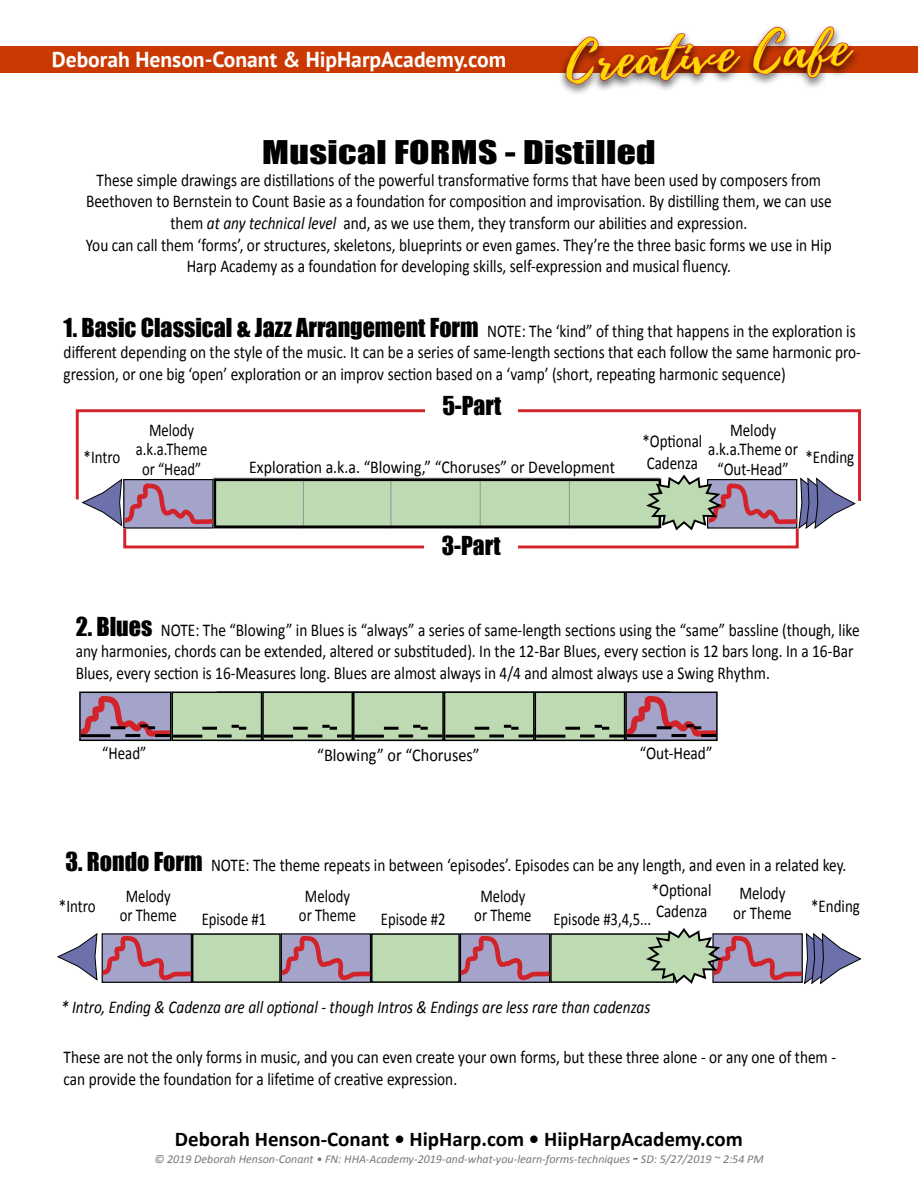
<style>
.page{position:relative;width:918px;height:1188px;background:#fff}
.page>*{position:absolute;margin:0;border:0;box-sizing:border-box;transform-origin:0 0}
.t1{font:48.15px "Playlist Script";color:#fcd901;scale:1.26 1}
.t2{font:30px "Impact";letter-spacing:.01em;color:#000;scale:1.25 1}
.t3{font:24px "Impact";color:#000}
.t4{font:700 21.6px "PT Sans";color:#fff}
.t5{font:700 21px "Calibri";color:#000}
.t6{font:18px/21.6px "Calibri";color:#000;scale:.85 1}
.t7{font:18px/21.6px "Calibri";color:#000;scale:.83 1}
.t8{font:18px/19.5px "Calibri";color:#000;text-align:center;scale:.81 1}
.t9{font:italic 18px "Calibri";color:#000;scale:.85 1}
.t10{font:18px "Calibri";color:#000;scale:.88 1}
.t11{font:18px "Calibri";color:#000;scale:.9 1}
.t12{font:italic 12px "Calibri";color:#77787b}
.s1{font-style:italic}
.s2{font-family:"Impact";font-size:24px}
.s3{font-weight:700;font-size:18px}
</style>
<div class="page">
<div style="left:172px;top:692px;width:90px;height:48px;background:#bddab3"></div>
<div style="left:172px;top:692px;width:90px;height:49px;border:2px solid #000"></div>
<hr style="left:173px;top:735px;width:29px;height:3px;background:#000">
<hr style="left:246px;top:735px;width:15px;height:3px;background:#000">
<hr style="left:202px;top:727px;width:15px;height:3px;background:#000">
<hr style="left:217px;top:735px;width:15px;height:3px;background:#000">
<svg style="left:232px;top:725px;width:14px;height:5px"></svg>
<div style="left:263px;top:692px;width:89px;height:48px;background:#bddab3"></div>
<div style="left:262px;top:692px;width:91px;height:49px;border:2px solid #000"></div>
<hr style="left:264px;top:735px;width:29px;height:3px;background:#000">
<hr style="left:337px;top:735px;width:15px;height:3px;background:#000">
<hr style="left:293px;top:727px;width:15px;height:3px;background:#000">
<hr style="left:308px;top:735px;width:14px;height:3px;background:#000">
<svg style="left:322px;top:725px;width:15px;height:5px"></svg>
<div style="left:354px;top:692px;width:89px;height:48px;background:#bddab3"></div>
<div style="left:353px;top:692px;width:91px;height:49px;border:2px solid #000"></div>
<hr style="left:355px;top:735px;width:29px;height:3px;background:#000">
<hr style="left:428px;top:735px;width:14px;height:3px;background:#000">
<hr style="left:384px;top:727px;width:15px;height:3px;background:#000">
<hr style="left:399px;top:735px;width:14px;height:3px;background:#000">
<svg style="left:413px;top:725px;width:15px;height:5px"></svg>
<div style="left:445px;top:692px;width:89px;height:48px;background:#bddab3"></div>
<div style="left:444px;top:692px;width:91px;height:49px;border:2px solid #000"></div>
<hr style="left:445px;top:735px;width:30px;height:3px;background:#000">
<hr style="left:519px;top:735px;width:14px;height:3px;background:#000">
<hr style="left:475px;top:727px;width:14px;height:3px;background:#000">
<hr style="left:489px;top:735px;width:15px;height:3px;background:#000">
<svg style="left:504px;top:725px;width:15px;height:5px"></svg>
<div style="left:535px;top:692px;width:90px;height:48px;background:#bddab3"></div>
<div style="left:535px;top:692px;width:90px;height:49px;border:2px solid #000"></div>
<hr style="left:536px;top:735px;width:29px;height:3px;background:#000">
<hr style="left:609px;top:735px;width:15px;height:3px;background:#000">
<hr style="left:565px;top:727px;width:15px;height:3px;background:#000">
<hr style="left:580px;top:735px;width:15px;height:3px;background:#000">
<svg style="left:595px;top:725px;width:14px;height:5px"></svg>
<div style="left:79px;top:692px;width:93px;height:49px;border:2px solid #000"></div>
<svg style="left:79px;top:694px;width:97px;height:46px;background:#9a7c96"></svg>
<div style="left:625px;top:692px;width:93px;height:49px;border:2px solid #000"></div>
<svg style="left:621px;top:694px;width:97px;height:46px;background:#997b96"></svg>
<div style="left:193px;top:934px;width:87px;height:48px;background:#bddab3"></div>
<div style="left:192px;top:933px;width:89px;height:50px;border:1px solid #000"></div>
<div style="left:372px;top:934px;width:87px;height:48px;background:#bddab3"></div>
<div style="left:371px;top:933px;width:89px;height:50px;border:1px solid #000"></div>
<div style="left:551px;top:934px;width:123px;height:48px;background:#bddab3"></div>
<div style="left:550px;top:933px;width:124px;height:50px;border:1px solid #000"></div>
<svg style="left:57px;top:933px;width:139px;height:50px"></svg>
<svg style="left:277px;top:934px;width:98px;height:49px;background:#9e85a0"></svg>
<svg style="left:456px;top:934px;width:98px;height:49px;background:#9e85a0"></svg>
<svg style="left:643px;top:928px;width:219px;height:57px"></svg>
<div style="left:124px;top:480px;width:89px;height:48px;background:#a4a3ca"></div>
<svg style="left:85px;top:504px;width:129px;height:22px"></svg>
<div style="left:302px;top:478px;width:90px;height:51px;background:#bddab3;border:1px solid #939598"></div>
<div style="left:214px;top:478px;width:90px;height:51px;background:#bddab3;border:1px solid #939598"></div>
<div style="left:391px;top:478px;width:90px;height:51px;background:#bddab3;border:1px solid #939598"></div>
<div style="left:480px;top:478px;width:90px;height:51px;background:#bddab3;border:1px solid #939598"></div>
<div style="left:569px;top:478px;width:90px;height:51px;background:#bddab3;border:1px solid #939598"></div>
<div style="left:214px;top:479px;width:447px;height:49px;border:3px solid #000"></div>
<svg style="left:75px;top:409px;width:786px;height:95px"></svg>
<div style="left:425px;top:396px;width:93px;height:26px;background:#fff"></div>
<div style="left:123px;top:527px;width:676px;height:21px;border:3px solid #d2232a"></div>
<div style="left:425px;top:536px;width:93px;height:25px;background:#fff"></div>
<svg style="left:643px;top:473px;width:213px;height:59px"></svg>
<div style="left:0;top:46px;width:918px;height:27px;background:#cb3903"></div>
<div style="left:558px;top:23px;width:304px;height:74px;background:#000;opacity:.75"></div>
<svg style="left:558px;top:23px;width:297px;height:74px"></svg>
<p class="t4" style="left:52px;top:45px;width:456px">Deborah Henson-Conant &amp; HipHarpAcademy.com</p>
<h1 class="t1" style="left:564px;top:28px;width:227px;rotate:-3deg">Creative Cafe</h1>
<h2 class="t2" style="left:262px;top:129px;width:316px">Musical FORMS - Distilled</h2>
<p class="t6" style="left:86px;top:169px;width:879px;text-align:center">These simple drawings are distillations of the powerful transformative forms that have been used by composers from Beethoven to Bernstein to Count Basie as a foundation for composition and improvisation. By distilling them, we can use them <span class="s1">at any technical level</span> and, as we use them, they transform our abilities and expression.<br>You can call them ‘forms’, or structures, skeletons, blueprints or even games. They’re the three basic forms we use in Hip Harp Academy as a foundation for developing skills, self-expression and musical fluency.</p>
<p class="t6" style="left:64px;top:320px;width:940px"><span class="s2">1. Basic Classical &amp; Jazz Arrangement Form</span> NOTE: The ‘kind” of thing that happens in the exploration is different depending on the style of the music. It can be a series of same-length sections that each follow the same harmonic pro&shy;gression, or one big ‘open’ exploration or an improv section based on a ‘vamp’ (short, repeating harmonic sequence)</p>
<h3 class="t3" style="left:442px;top:387px;width:61px">5-Part</h3>
<p class="t8" style="left:136px;top:420px;width:90px">Melody a.k.a.Theme or “Head”</p>
<p class="t7" style="left:708px;top:420px;width:110px;line-height:19.5px;text-align:center">Melody a.k.a.Theme or</p>
<p class="t7" style="left:642px;top:431px;width:74px">*Optional<br>Cadenza</p>
<p class="t7" style="left:84px;top:447px;width:46px">*Intro</p>
<p class="t7" style="left:805px;top:447px;width:60px">*Ending</p>
<p class="t10" style="left:249px;top:455px;width:417px">Exploration a.k.a. “Blowing,” “Choruses” or Development</p>
<p class="t7" style="left:718px;top:458px;width:87px">“Out-Head”</p>
<h3 class="t3" style="left:442px;top:527px;width:60px">3-Part</h3>
<p class="t6" style="left:76px;top:619px;width:924px"><span class="s2">2. Blues</span> NOTE: The “Blowing” in Blues is “always” a series of same-length sections using the “same” bassline (though, like any harmonies, chords can be extended, altered or substituded). In the 12-Bar Blues, every section is 12 bars long. In a 16-Bar<br>Blues, every section is 16-Measures long. Blues are almost always in 4/4 and almost always use a Swing Rhythm.</p>
<p class="t7" style="left:102px;top:742px;width:55px">“Head”</p>
<p class="t11" style="left:317px;top:743px;width:182px">“Blowing” or “Choruses”</p>
<p class="t6" style="left:640px;top:742px;width:87px">“Out-Head”</p>
<p class="t6" style="left:66px;top:854px;width:920px"><span class="s2">3. Rondo Form</span> NOTE: The theme repeats in between ‘episodes’. Episodes can be any length, and even in a related key.</p>
<p class="t7" style="left:652px;top:879px;width:74px">*Optional<br>Cadenza</p>
<p class="t7" style="left:733px;top:883px;width:72px;line-height:19.5px;text-align:center">Melody or Theme</p>
<p class="t8" style="left:120px;top:886px;width:72px">Melody or Theme</p>
<p class="t8" style="left:299px;top:886px;width:72px">Melody or Theme</p>
<p class="t8" style="left:480px;top:886px;width:57px">Melody</p>
<p class="t7" style="left:59px;top:895px;width:46px">*Intro</p>
<p class="t7" style="left:811px;top:895px;width:60px">*Ending</p>
<p class="t8" style="left:202px;top:909px;width:81px">Episode #1</p>
<p class="t8" style="left:381px;top:909px;width:81px">Episode #2</p>
<p class="t8" style="left:474px;top:909px;width:220px">or Theme Episode #3,4,5...</p>
<p class="t9" style="left:61px;top:995px;width:695px">* Intro, Ending &amp; Cadenza are all optional - though Intros &amp; Endings are less rare than cadenzas</p>
<p class="t6" style="left:64px;top:1047px;width:910px">These are not the only forms in music, and you can even create your own forms, but these three alone - or any one of them - can provide the foundation for a lifetime of creative expression.</p>
<p class="t5" style="left:175px;top:1126px;width:570px">Deborah Henson-Conant • HipHarp.com • HiipHarpAcademy.com</p>
<p class="t12" style="left:154px;top:1150px;width:611px">© 2019 Deborah Henson-Conant • FN: HHA-Academy-2019-and-what-you-learn-forms-techniques <span class="s3">-</span> SD: 5/27/2019 ~ 2:54 PM</p>
</div>
